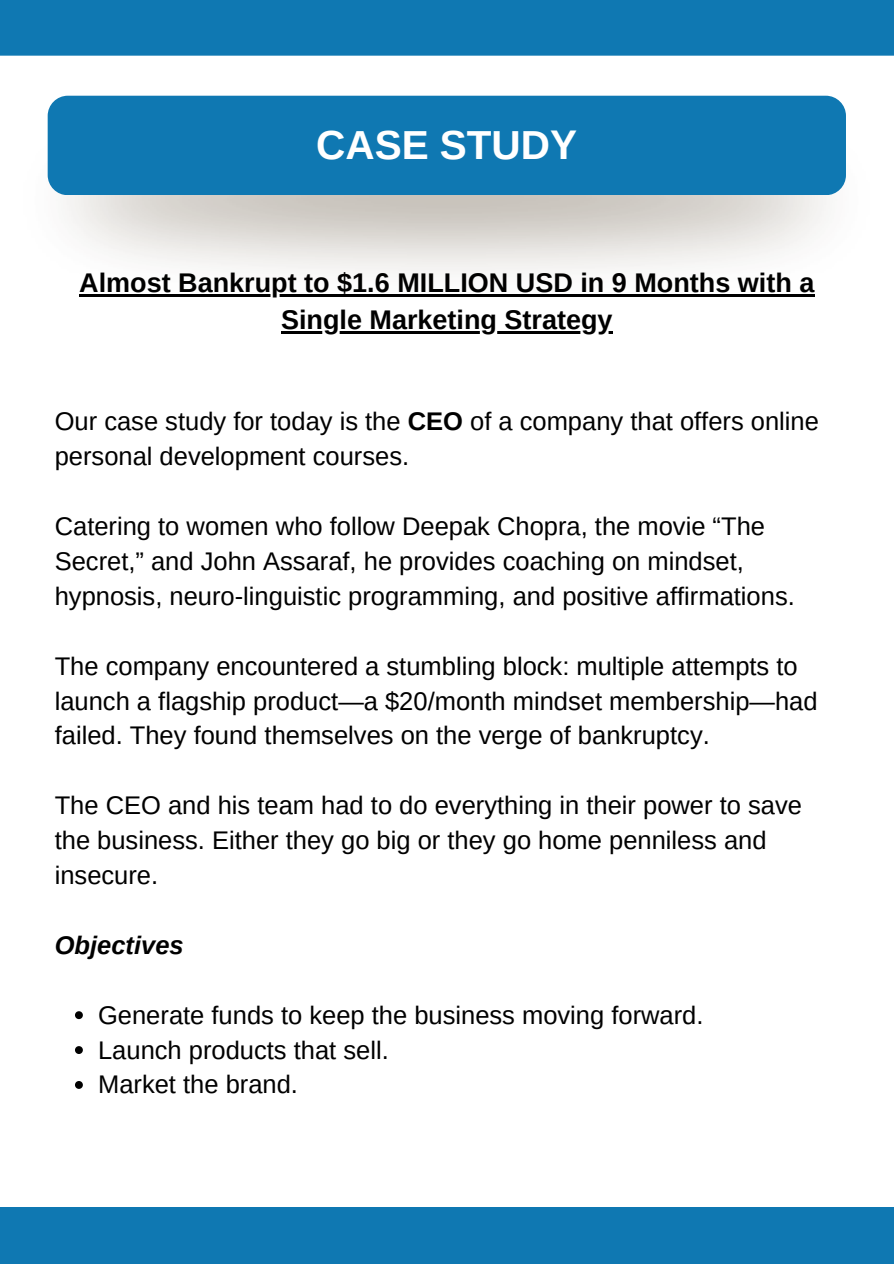
<style>
.page{position:relative;width:894px;height:1264px;background:#fff}
.page>*{position:absolute;margin:0;border:0;box-sizing:border-box;transform-origin:0 0}
.t1{font:700 40.5px "Arimo";color:#fff}
.t2{font:700 27px "Arimo";color:#000}
.t3{font:25.5px/34.8px "Arimo";color:#000}
.t4{font:italic 700 25.5px "Arimo";color:#000}
.s1{font-weight:700}
</style>
<div class="page">
<div style="left:0;top:1206px;width:893px;height:57px;background:#0f78b2"></div>
<div style="left:0;top:0;width:893px;height:56px;background:#0f78b2"></div>
<hr style="left:281px;top:331px;width:331px;height:2px;background:#000">
<svg style="left:75px;top:1011px;width:8px;height:8px"></svg>
<svg style="left:75px;top:1046px;width:8px;height:7px"></svg>
<svg style="left:75px;top:1081px;width:8px;height:7px"></svg>
<img style="left:47px;top:95px;width:799px;height:202px">
<div style="left:48px;top:96px;width:797px;height:99px;background:#0f78b2;border-radius:20px"></div>
<p class="t1" style="left:316px;top:122px;width:262px">CASE STUDY</p>
<p class="t2" style="left:79px;top:267px;width:736px">Almost Bankrupt to $1.6 MILLION USD in 9 Months with a</p>
<h1 class="t2" style="left:281px;top:305px;width:333px">Single Marketing Strategy</h1>
<h1 class="t3" style="left:55px;top:404px;width:765px">Our case study for today is the <span class="s1">CEO</span> of a company that offers online</h1>
<h2 class="t3" style="left:55px;top:439px;width:356px">personal development courses.</h2>
<h2 class="t3" style="left:55px;top:509px;width:711px">Catering to women who follow Deepak Chopra, the movie “The</h2>
<p class="t3" style="left:55px;top:543px;width:741px">Secret,” and John Assaraf, he provides coaching on mindset, hypnosis, neuro-linguistic programming, and positive affirmations.</p>
<p class="t3" style="left:55px;top:648px;width:744px">The company encountered a stumbling block: multiple attempts to</p>
<p class="t3" style="left:55px;top:683px;width:764px">launch a flagship product—a $20/month mindset membership—had failed. They found themselves on the verge of bankruptcy.</p>
<p class="t3" style="left:55px;top:788px;width:748px">The CEO and his team had to do everything in their power to save</p>
<p class="t3" style="left:55px;top:822px;width:713px">the business. Either they go big or they go home penniless and insecure.</p>
<p class="t4" style="left:55px;top:930px;width:130px">Objectives</p>
<p class="t3" style="left:98px;top:997px;width:606px">Generate funds to keep the business moving forward.</p>
<h2 class="t3" style="left:98px;top:1032px;width:292px">Launch products that sell.</h2>
<p class="t3" style="left:98px;top:1067px;width:201px">Market the brand.</p>
</div>
